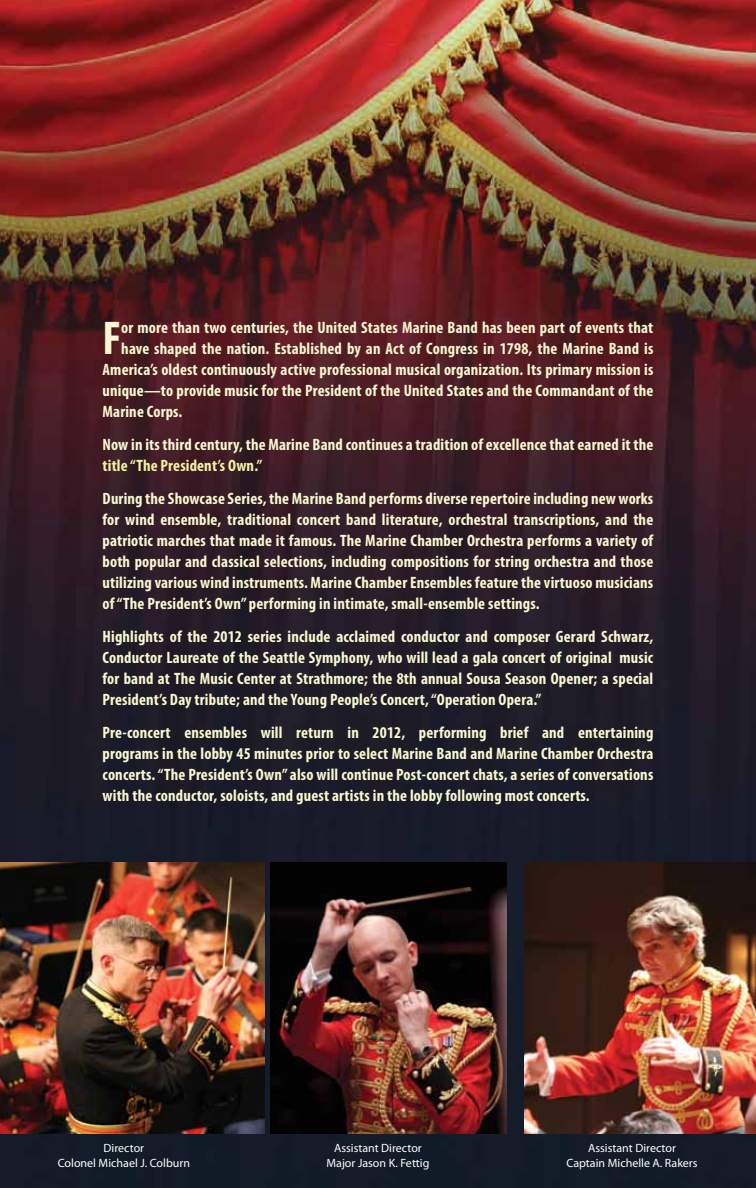
<style>
.page{position:relative;width:756px;height:1188px;background:#fff}
.page>*{position:absolute;margin:0;border:0;box-sizing:border-box;transform-origin:0 0}
.t1{font:700 condensed 47.7px "Myriad Pro";color:#f8f7cf}
.t2{font:700 condensed 16.5px/21px "Myriad Pro";letter-spacing:.01em;color:#f8f7cf;text-align:justify}
.t3{font:700 condensed 16.5px "Myriad Pro";letter-spacing:.01em;color:#f4f1a1}
.t4{font:12px/15px "Myriad Pro";color:#fff;text-align:center}
</style>
<div class="page">
<img style="left:0;top:0;width:756px;height:1188px">
<img style="left:0;top:862px;width:264px;height:272px">
<img style="left:271px;top:862px;width:236px;height:272px">
<img style="left:525px;top:862px;width:231px;height:272px">
<h1 class="t1" style="left:103px;top:308px;width:20px">F</h1>
<p class="t2" style="left:121px;top:317px;width:534px">or more than two centuries, the United States Marine Band has been part of events that</p>
<p class="t2" style="left:121px;top:338px;width:534px">have shaped the nation. Established by an Act of Congress in 1798, the Marine Band is</p>
<p class="t2" style="left:103px;top:359px;width:552px">America’s oldest continuously active professional musical organization. Its primary mission is</p>
<p class="t2" style="left:103px;top:380px;width:552px">unique—to provide music for the President of the United States and the Commandant of the</p>
<p class="t2" style="left:103px;top:401px;width:81px">Marine Corps.</p>
<p class="t2" style="left:103px;top:434px;width:552px">Now in its third century, the Marine Band continues a tradition of excellence that earned it the</p>
<p class="t3" style="left:103px;top:455px;width:161px">title “The President’s Own.”</p>
<p class="t2" style="left:103px;top:488px;width:552px">During the Showcase Series, the Marine Band performs diverse repertoire including new works for wind ensemble, traditional concert band literature, orchestral transcriptions, and the patriotic marches that made it famous. The Marine Chamber Orchestra performs a variety of both popular and classical selections, including compositions for string orchestra and those utilizing various wind instruments. Marine Chamber Ensembles feature the virtuoso musicians of “The President’s Own” performing in intimate, small-ensemble settings.</p>
<p class="t2" style="left:103px;top:626px;width:552px">Highlights of the 2012 series include acclaimed conductor and composer Gerard Schwarz, Conductor Laureate of the Seattle Symphony, who will lead a gala concert of original music for band at The Music Center at Strathmore; the 8th annual Sousa Season Opener; a special President’s Day tribute; and the Young People’s Concert, “Operation Opera.”</p>
<p class="t2" style="left:103px;top:722px;width:552px">Pre-concert ensembles will return in 2012, performing brief and entertaining programs in the lobby 45 minutes prior to select Marine Band and Marine Chamber Orchestra concerts. “The President’s Own” also will continue Post-concert chats, a series of conversations with the conductor, soloists, and guest artists in the lobby following most concerts.</p>
<p class="t4" style="left:58px;top:1141px;width:134px">Director<br>Colonel Michael J. Colburn</p>
<p class="t4" style="left:327px;top:1141px;width:104px">Assistant Director<br>Major Jason K. Fettig</p>
<p class="t4" style="left:566px;top:1141px;width:133px">Assistant Director<br>Captain Michelle A. Rakers</p>
</div>
